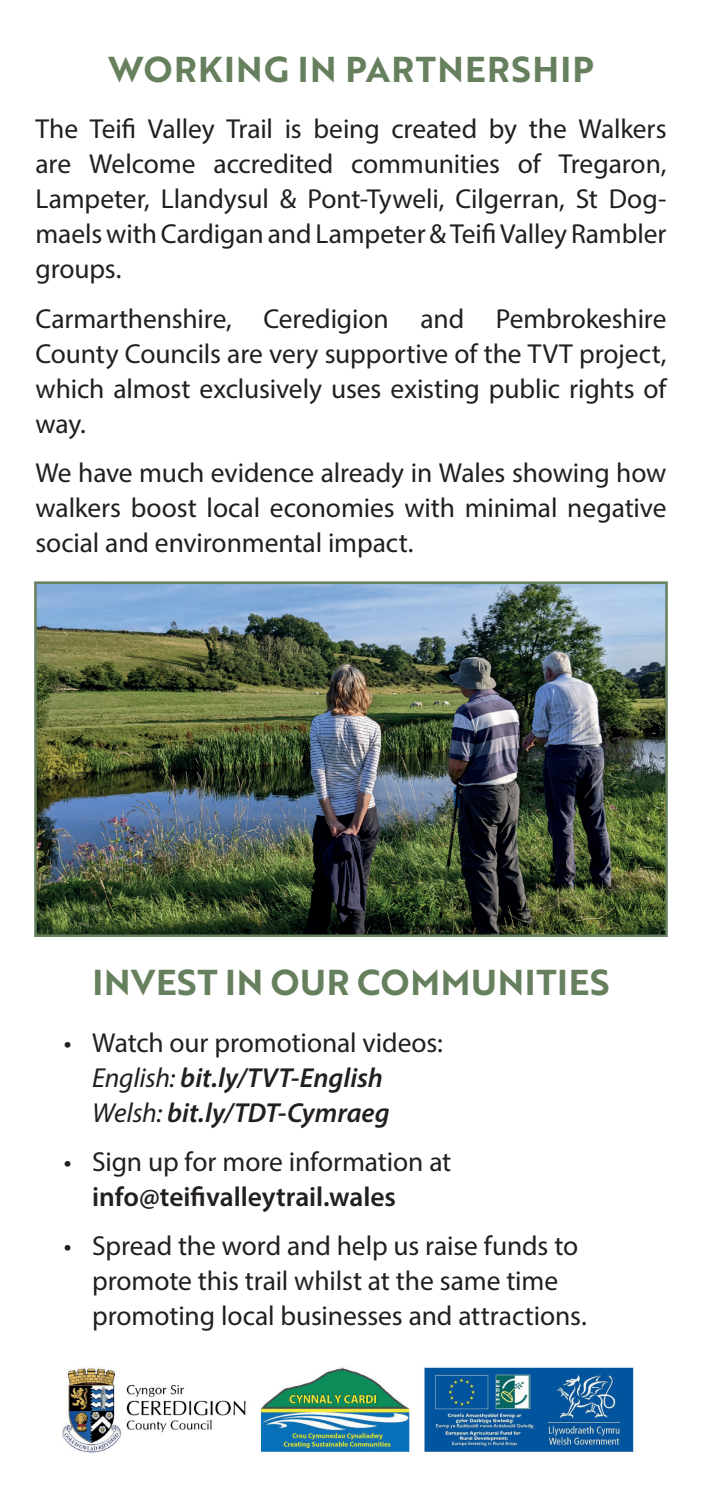
<style>
.page{position:relative;width:702px;height:1489px;background:#fff}
.page>*{position:absolute;margin:0;border:0;box-sizing:border-box;transform-origin:0 0}
.t1{font:35px "Brother 1816 Bold";letter-spacing:.02em;color:#667f5d}
.t2{font:35px "Brother 1816 Bold";letter-spacing:.04em;color:#667f5d}
.t3{font:27.5px/35px "Myriad Pro";letter-spacing:-.005em;color:#231f20;text-align:justify}
.t4{font:italic 600 27.5px/35px "Myriad Pro";color:#231f20}
.t5{font:600 27.5px "Myriad Pro";letter-spacing:-.005em;color:#231f20}
.s1{font-weight:400;font-style:normal}
.s2{font-weight:400}
</style>
<div class="page">
<img style="left:37px;top:584px;width:627px;height:350px">
<div style="left:34px;top:581px;width:633px;height:356px;border:2px solid #667f5d"></div>
<img style="left:62px;top:1367px;width:572px;height:86px">
<p class="t2" style="left:108px;top:43px;width:487px">WORKING IN PARTNERSHIP</p>
<p class="t3" style="left:35px;top:111px;width:632px">The Teifi Valley Trail is being created by the Walkers are Welcome accredited communities of Tregaron, Lampeter, Llandysul &amp; Pont-Tyweli, Cilgerran, St Dog&shy;maels with Cardigan and Lampeter &amp; Teifi Valley Rambler groups.</p>
<p class="t3" style="left:35px;top:300px;width:632px">Carmarthenshire, Ceredigion and Pembrokeshire County Councils are very supportive of the TVT project, which almost exclusively uses existing public rights of way.</p>
<p class="t3" style="left:35px;top:454px;width:632px">We have much evidence already in Wales showing how walkers boost local economies with minimal negative social and environmental impact.</p>
<p class="t1" style="left:92px;top:956px;width:518px">INVEST IN OUR COMMUNITIES</p>
<p class="t4" style="left:92px;top:1024px;width:352px;text-indent:-28px"><span class="s1">• Watch our promotional videos:<br></span><span class="s2">English:</span> bit.ly/TVT-English<br><span class="s2">Welsh:</span> bit.ly/TDT-Cymraeg</p>
<p class="t3" style="left:64px;top:1143px;width:389px">• Sign up for more information at</p>
<p class="t5" style="left:92px;top:1179px;width:305px">info@teifivalleytrail.wales</p>
<p class="t3" style="left:92px;top:1227px;width:496px;text-align:left;text-indent:-28px">• Spread the word and help us raise funds to promote this trail whilst at the same time promoting local businesses and attractions.</p>
</div>
